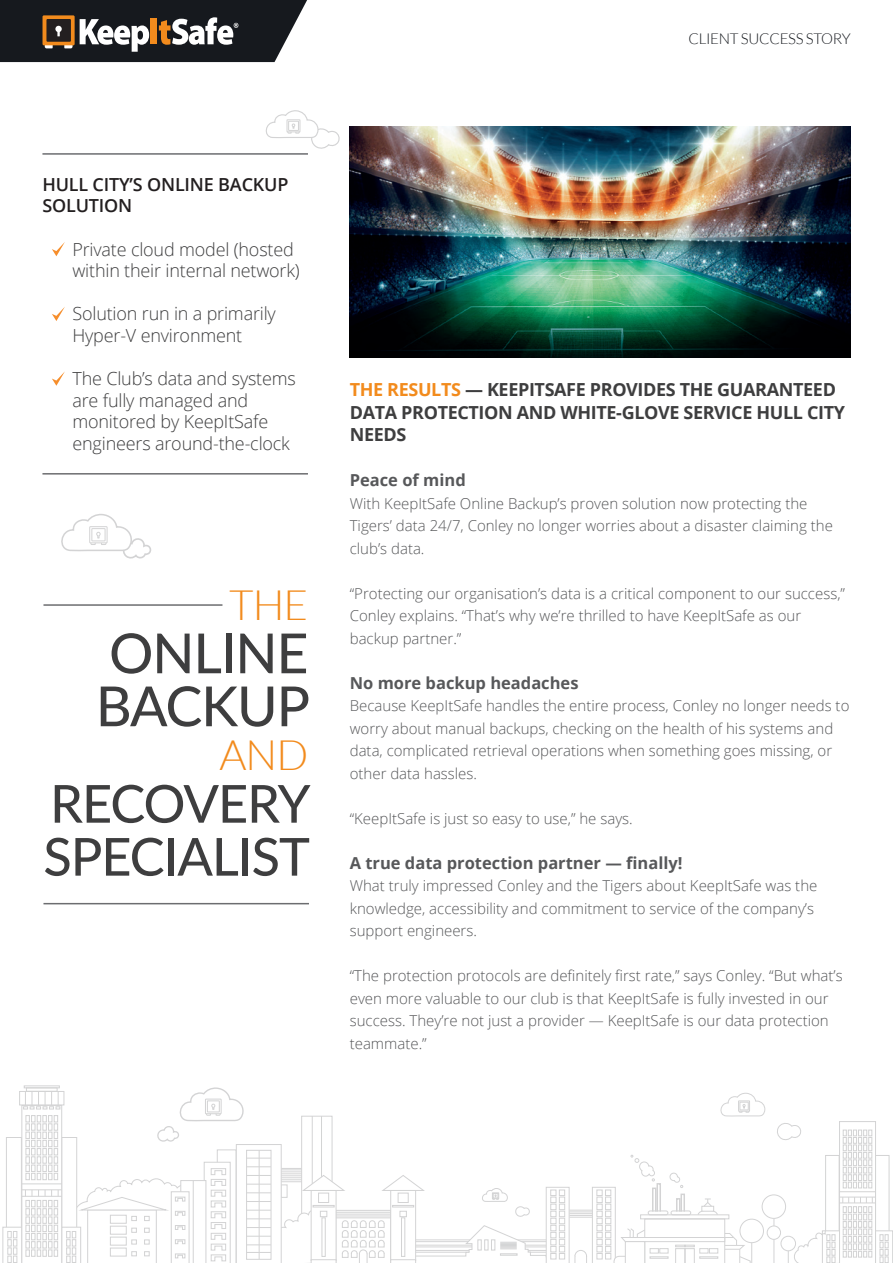
<style>
.page{position:relative;width:893px;height:1263px;background:#fff}
.page>*{position:absolute;margin:0;border:0;box-sizing:border-box;transform-origin:0 0}
.t1{font:500 55.35px/52.9px "Lato";letter-spacing:-.02em;color:#3e3e3f}
.t2{font:500 52.35px/52.9px "Lato";letter-spacing:-.02em;color:#3e3e3f}
.t3{font:300 42px "Lato";letter-spacing:-.02em;color:#f28b1d}
.t4{font:300 18px/21.6px "Open Sans";letter-spacing:-.01em;color:#3e3e3f}
.t5{font:700 18px/22.5px "Open Sans";letter-spacing:-.02em;color:#3e3e3f}
.t6{font:600 18px/21.6px "Open Sans";letter-spacing:-.01em;color:#231f20}
.t7{font:700 16.5px "Open Sans";color:#57585a}
.t8{font:300 15px/22.5px "Open Sans";color:#57585a}
.t9{font:300 15px "Lato";letter-spacing:-.02em;color:#16191e}
.s1{color:#f28b1d}
</style>
<div class="page">
<hr style="left:773px;top:1218px;width:1px;height:45px;background:#6c6d70">
<div style="left:762px;top:1194px;width:24px;height:25px;border:1px solid #6c6d70;border-radius:50%"></div>
<div style="left:767px;top:1226px;width:13px;height:13px;background:#fff;border-radius:50%"></div>
<div style="left:767px;top:1225px;width:14px;height:15px;border:1px solid #6c6d70;border-radius:50%"></div>
<svg style="left:775px;top:1121px;width:118px;height:142px"></svg>
<svg style="left:2px;top:1086px;width:764px;height:177px"></svg>
<svg style="left:0;top:0;width:307px;height:62px;background:#454342"></svg>
<hr style="left:42px;top:153px;width:266px;height:2px;background:#6c6d70">
<svg style="left:266px;top:110px;width:74px;height:39px"></svg>
<svg style="left:52px;top:242px;width:13px;height:14px"></svg>
<svg style="left:52px;top:307px;width:13px;height:14px"></svg>
<svg style="left:52px;top:371px;width:13px;height:15px"></svg>
<img style="left:350px;top:127px;width:500px;height:231px">
<hr style="left:43px;top:903px;width:266px;height:1px;background:#6c6d70">
<hr style="left:43px;top:604px;width:179px;height:2px;background:#6c6d70">
<svg style="left:61px;top:514px;width:90px;height:45px"></svg>
<hr style="left:42px;top:473px;width:266px;height:2px;background:#6c6d70">
<p class="t9" style="left:688px;top:31px;width:164px">CLIENT SUCCESS STORY</p>
<p class="t6" style="left:42px;top:173px;width:247px">HULL CITY’S ONLINE BACKUP<br>SOLUTION</p>
<p class="t4" style="left:72px;top:238px;width:229px">Private cloud model (hosted within their internal network)</p>
<p class="t4" style="left:72px;top:302px;width:205px">Solution run in a primarily<br>Hyper-V environment</p>
<p class="t4" style="left:72px;top:367px;width:225px">The Club’s data and systems are fully managed and monitored by KeepItSafe engineers around-the-clock</p>
<h3 class="t3" style="left:229px;top:583px;width:81px">THE</h3>
<h1 class="t1" style="left:96px;top:624px;width:216px">ONLINE<br>BACKUP</h1>
<h3 class="t3" style="left:219px;top:732px;width:91px">AND</h3>
<h2 class="t2" style="left:43px;top:775px;width:269px">RECOVERY<br>SPECIALIST</h2>
<p class="t5" style="left:350px;top:378px;width:497px"><span class="s1">THE RESULTS</span> — KEEPITSAFE PROVIDES THE GUARANTEED<br>DATA PROTECTION AND WHITE-GLOVE SERVICE HULL CITY<br>NEEDS</p>
<p class="t7" style="left:350px;top:468px;width:118px">Peace of mind</p>
<p class="t8" style="left:350px;top:491px;width:485px">With KeepItSafe Online Backup’s proven solution now protecting the<br>Tigers’ data 24/7, Conley no longer worries about a disaster claiming the club’s data.</p>
<p class="t8" style="left:350px;top:581px;width:497px">“Protecting our organisation’s data is a critical component to our success,”<br>Conley explains. “That’s why we’re thrilled to have KeepItSafe as our backup partner.”</p>
<p class="t7" style="left:350px;top:671px;width:230px">No more backup headaches</p>
<p class="t8" style="left:350px;top:694px;width:501px">Because KeepItSafe handles the entire process, Conley no longer needs to worry about manual backups, checking on the health of his systems and data, complicated retrieval operations when something goes missing, or other data hassles.</p>
<p class="t8" style="left:350px;top:806px;width:285px">“KeepItSafe is just so easy to use,” he says.</p>
<p class="t7" style="left:350px;top:851px;width:334px">A true data protection partner — finally!</p>
<p class="t8" style="left:350px;top:874px;width:469px">What truly impressed Conley and the Tigers about KeepItSafe was the knowledge, accessibility and commitment to service of the company’s support engineers.</p>
<p class="t8" style="left:350px;top:964px;width:494px">“The protection protocols are definitely first rate,” says Conley. “But what’s even more valuable to our club is that KeepItSafe is fully invested in our success. They’re not just a provider — KeepItSafe is our data protection teammate.”</p>
</div>
